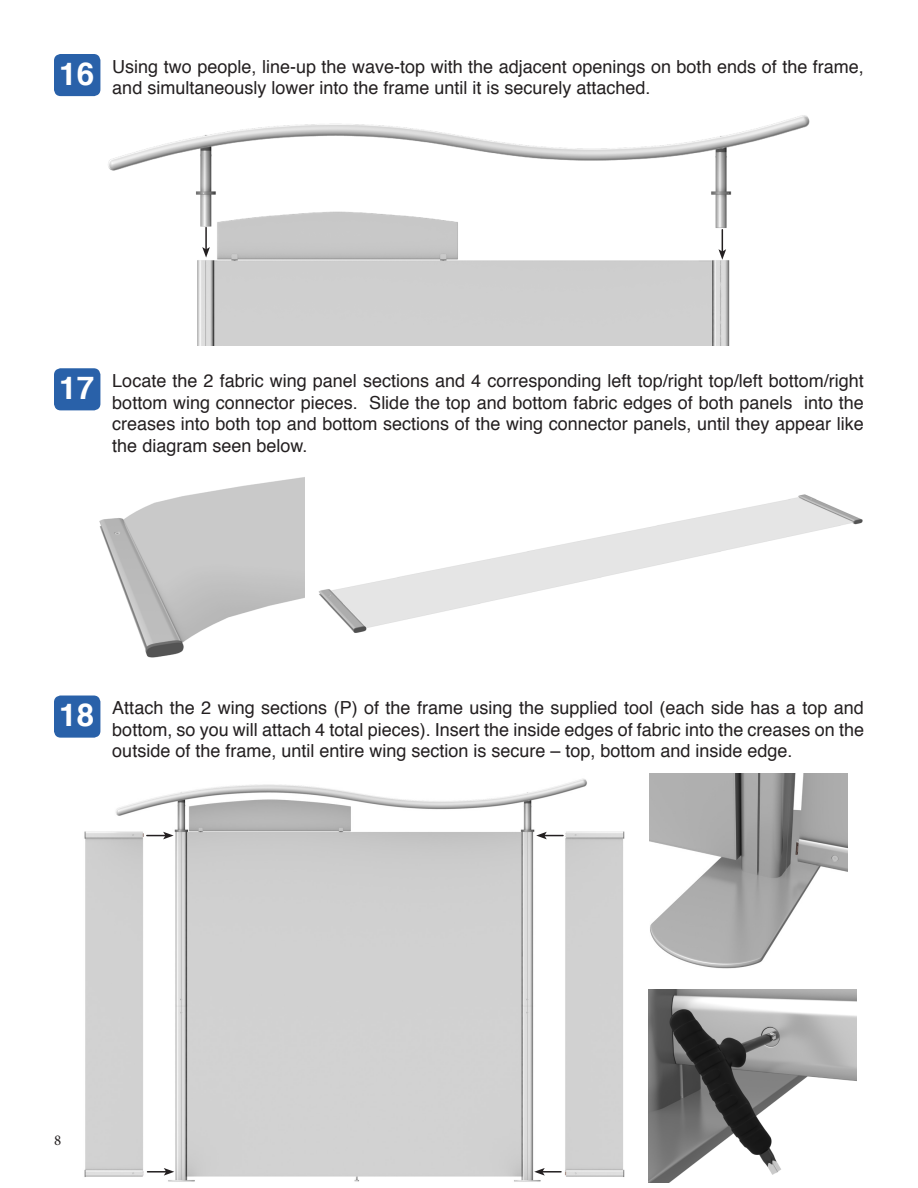
<style>
.page{position:relative;width:918px;height:1188px;background:#fff}
.page>*{position:absolute;margin:0;border:0;box-sizing:border-box;transform-origin:0 0}
.t1{font:700 31.5px "Helvetica";color:#fff}
.t2{font:18px/21.6px "Helvetica";color:#231f20;text-align:justify}
.t3{font:15px "Minion Pro";color:#231f20}
</style>
<div class="page">
<div style="left:54px;top:54px;width:46px;height:42px;background:#2961a9;border-radius:7px"></div>
<img style="left:108px;top:115px;width:702px;height:231px">
<hr style="left:205px;top:228px;width:2px;height:21px;background:#231f20">
<svg style="left:202px;top:247px;width:8px;height:11px"></svg>
<svg style="left:718px;top:230px;width:8px;height:30px"></svg>
<div style="left:54px;top:368px;width:46px;height:42px;background:#2961a9;border-radius:7px"></div>
<img style="left:99px;top:477px;width:205px;height:181px">
<img style="left:318px;top:494px;width:545px;height:139px">
<div style="left:54px;top:696px;width:46px;height:42px;background:#2961a9;border-radius:7px"></div>
<img style="left:84px;top:778px;width:541px;height:404px">
<img style="left:650px;top:774px;width:198px;height:195px">
<img style="left:649px;top:989px;width:207px;height:194px">
<svg style="left:147px;top:832px;width:27px;height:7px"></svg>
<svg style="left:536px;top:832px;width:27px;height:7px"></svg>
<svg style="left:148px;top:1168px;width:26px;height:8px"></svg>
<svg style="left:534px;top:1168px;width:27px;height:8px"></svg>
<p class="t1" style="left:59px;top:48px;width:37px">16</p>
<p class="t2" style="left:112px;top:56px;width:753px">Using two people, line-up the wave-top with the adjacent openings on both ends of the frame, and simultaneously lower into the frame until it is securely attached.</p>
<p class="t1" style="left:59px;top:363px;width:37px">17</p>
<p class="t2" style="left:112px;top:370px;width:753px">Locate the 2 fabric wing panel sections and 4 corresponding left top/right top/left bottom/right bottom wing connector pieces. Slide the top and bottom fabric edges of both panels into the creases into both top and bottom sections of the wing connector panels, until they appear like the diagram seen below.</p>
<p class="t1" style="left:59px;top:690px;width:37px">18</p>
<p class="t2" style="left:112px;top:698px;width:753px">Attach the 2 wing sections (P) of the frame using the supplied tool (each side has a top and bottom, so you will attach 4 total pieces). Insert the inside edges of fabric into the creases on the outside of the frame, until entire wing section is secure – top, bottom and inside edge.</p>
<p class="t3" style="left:54px;top:1130px;width:9px">8</p>
</div>
